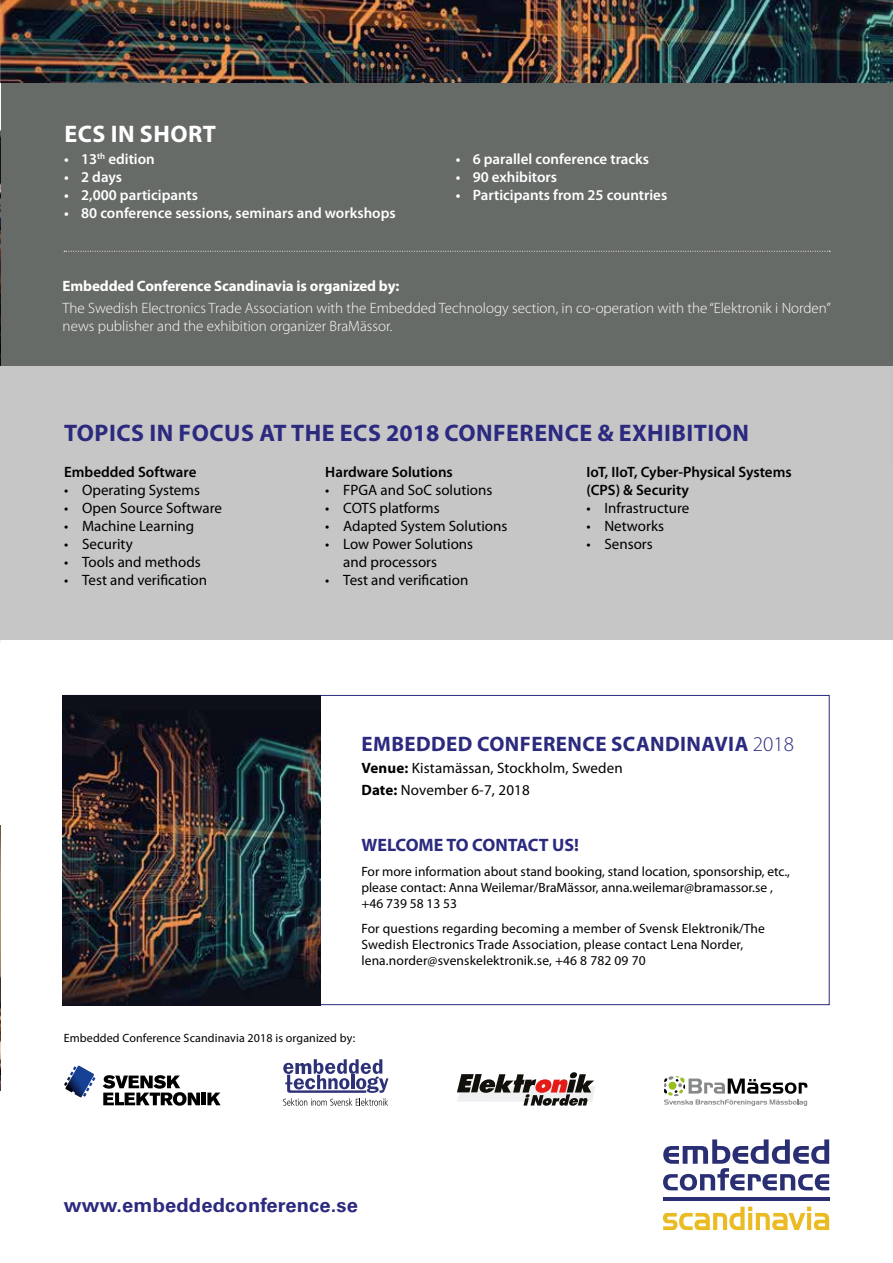
<style>
.page{position:relative;width:893px;height:1263px;background:#fff}
.page>*{position:absolute;margin:0;border:0;box-sizing:border-box;transform-origin:0 0}
.t1{font:700 24px "Myriad Pro";letter-spacing:.02em;color:#2b2a7f}
.t2{font:700 24px "Myriad Pro";letter-spacing:.02em;color:#fff}
.t3{font:700 21px "Myriad Pro";letter-spacing:.02em;color:#2b2a7f}
.t4{font:700 19.5px "Univers LT Std";letter-spacing:.01em;color:#2b2a7f}
.t5{font:700 18px "Myriad Pro";color:#2b2a7f}
.t6{font:15px/22.2px "Myriad Pro";color:#000}
.t7{font:300 15px/18px "Myriad Pro";color:#fff}
.t8{font:600 15px "Myriad Pro";color:#fff}
.t9{font:600 15px/18px "Myriad Pro";color:#000}
.t10{font:700 15px "Myriad Pro";letter-spacing:-.01em;color:#fff}
.t11{font:13.5px/16.2px "Myriad Pro";color:#000}
.t12{font:12px "Myriad Pro";letter-spacing:.01em;color:#000}
.s1{font-weight:300}
.s2{font-weight:700}
</style>
<div class="page">
<img style="left:1px;top:0;width:891px;height:83px">
<div style="left:0;top:83px;width:893px;height:283px;background:#676b67"></div>
<div style="left:63px;top:695px;width:767px;height:310px;background:#fff;border:1px solid #2b2a7f"></div>
<div style="left:0;top:366px;width:893px;height:274px;background:#c6c6c6"></div>
<hr style="left:892px;top:1071px;width:1px;height:192px;background:#676b67">
<img style="left:63px;top:695px;width:257px;height:310px">
<svg style="left:103px;top:1075px;width:97px;height:31px"></svg>
<hr style="left:202px;top:1092px;width:4px;height:13px;background:#000">
<svg style="left:207px;top:1092px;width:14px;height:13px"></svg>
<svg style="left:64px;top:1066px;width:31px;height:31px"></svg>
<svg style="left:283px;top:1059px;width:105px;height:47px"></svg>
<svg style="left:457px;top:1072px;width:138px;height:34px"></svg>
<svg style="left:664px;top:1076px;width:143px;height:30px"></svg>
<div style="left:886px;top:142px;width:7px;height:405px;background:#2b2a7f;opacity:.74"></div>
<hr style="left:892px;top:0;width:1px;height:147px;background:#c6c6c6">
<img style="left:0;top:825px;width:1px;height:265px">
<svg style="left:64px;top:251px;width:766px;height:1px"></svg>
<svg style="left:663px;top:1139px;width:166px;height:51px"></svg>
<svg style="left:663px;top:1206px;width:166px;height:24px"></svg>
<hr style="left:663px;top:1197px;width:166px;height:3px;background:#2a2f73">
<img style="left:0;top:83px;width:1px;height:283px">
<h1 class="t2" style="left:64px;top:118px;width:153px">ECS IN SHORT</h1>
<p class="t8" style="left:64px;top:149px;width:92px">• 13<sup>th</sup> edition</p>
<p class="t8" style="left:64px;top:167px;width:59px">• 2 days</p>
<p class="t8" style="left:64px;top:185px;width:135px">• 2,000 participants</p>
<p class="t8" style="left:64px;top:203px;width:333px">• 80 conference sessions, seminars and workshops</p>
<p class="t8" style="left:456px;top:149px;width:195px">• 6 parallel conference tracks</p>
<p class="t8" style="left:456px;top:167px;width:103px">• 90 exhibitors</p>
<p class="t8" style="left:456px;top:185px;width:213px">• Participants from 25 countries</p>
<p class="t10" style="left:63px;top:276px;width:338px">Embedded Conference Scandinavia is organized by:</p>
<p class="t7" style="left:63px;top:300px;width:770px">The Swedish Electronics Trade Association with the Embedded Technology section, in co-operation with the “Elektronik i Norden” news publisher and the exhibition organizer BraMässor.</p>
<h1 class="t1" style="left:64px;top:417px;width:686px">TOPICS IN FOCUS AT THE ECS 2018 CONFERENCE &amp; EXHIBITION</h1>
<p class="t9" style="left:64px;top:463px;width:134px">Embedded Software</p>
<p class="t6" style="left:64px;top:479px;width:137px">• Operating Systems</p>
<p class="t6" style="left:64px;top:497px;width:159px">• Open Source Software</p>
<p class="t6" style="left:64px;top:515px;width:132px">• Machine Learning</p>
<p class="t6" style="left:64px;top:533px;width:70px">• Security</p>
<p class="t6" style="left:64px;top:551px;width:138px">• Tools and methods</p>
<p class="t6" style="left:64px;top:569px;width:145px">• Test and verification</p>
<p class="t9" style="left:325px;top:463px;width:129px">Hardware Solutions</p>
<p class="t6" style="left:325px;top:479px;width:169px">• FPGA and SoC solutions</p>
<p class="t6" style="left:325px;top:497px;width:116px">• COTS platforms</p>
<p class="t6" style="left:325px;top:515px;width:184px">• Adapted System Solutions</p>
<p class="t6" style="left:343px;top:535px;width:131px;line-height:18px;text-indent:-18px">• Low Power Solutions and processors</p>
<p class="t6" style="left:325px;top:569px;width:145px">• Test and verification</p>
<p class="t9" style="left:586px;top:463px;width:207px">IoT, IIoT, Cyber-Physical Systems (CPS) &amp; Security</p>
<p class="t6" style="left:586px;top:497px;width:104px">• Infrastructure</p>
<p class="t6" style="left:586px;top:515px;width:79px">• Networks</p>
<p class="t6" style="left:586px;top:533px;width:68px">• Sensors</p>
<h2 class="t3" style="left:362px;top:730px;width:434px">EMBEDDED CONFERENCE SCANDINAVIA <span class="s1">2018</span></h2>
<p class="t6" style="left:361px;top:756px;width:263px"><span class="s2">Venue:</span> Kistamässan, Stockholm, Sweden<br><span class="s2">Date:</span> November 6-7, 2018</p>
<h3 class="t5" style="left:361px;top:833px;width:219px">WELCOME TO CONTACT US!</h3>
<p class="t11" style="left:361px;top:863px;width:430px">For more information about stand booking, stand location, sponsorship, etc., please contact: Anna Weilemar/BraMässor, anna.weilemar@bramassor.se , +46 739 58 13 53</p>
<p class="t11" style="left:361px;top:920px;width:405px">For questions regarding becoming a member of Svensk Elektronik/The<br>Swedish Electronics Trade Association, please contact Lena Norder, lena.norder@svenskelektronik.se, +46 8 782 09 70</p>
<p class="t12" style="left:64px;top:1031px;width:293px">Embedded Conference Scandinavia 2018 is organized by:</p>
<h3 class="t4" style="left:64px;top:1194px;width:296px">www.embeddedconference.se</h3>
</div>
